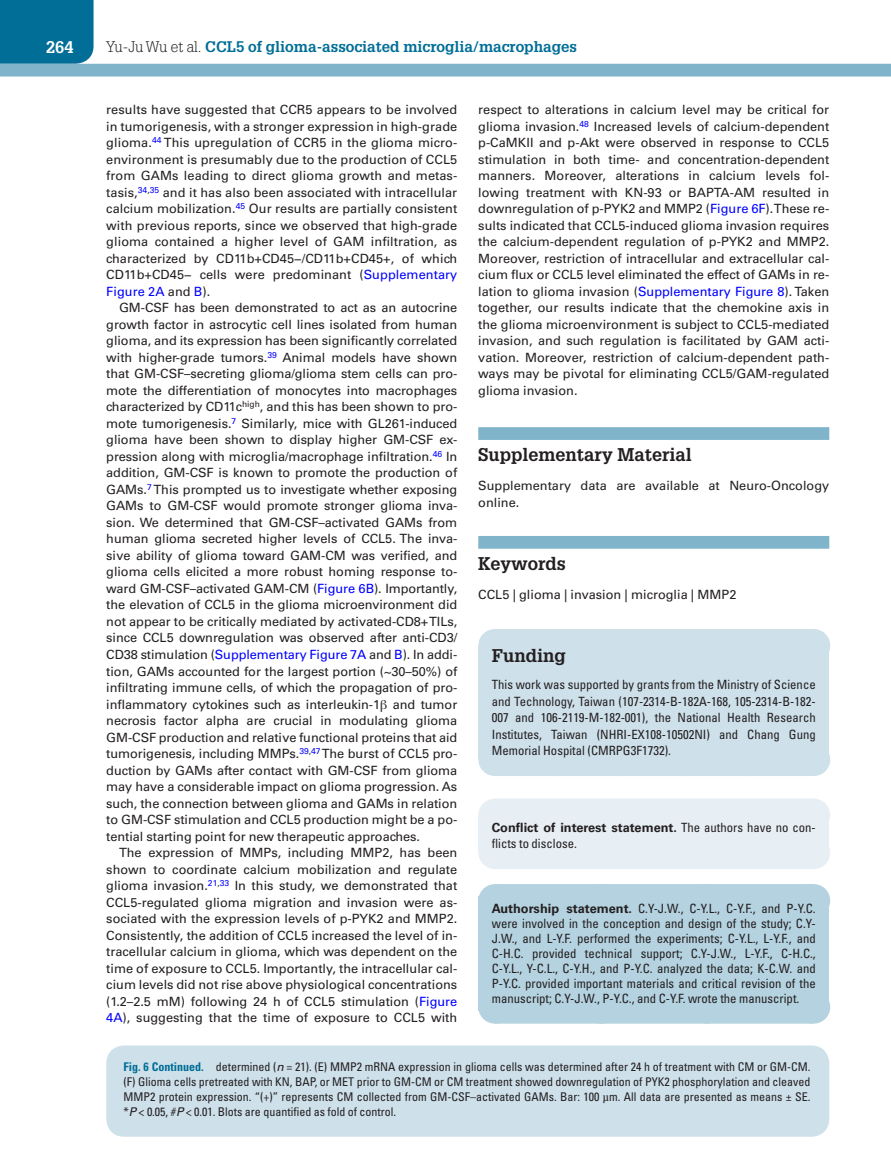
<style>
.page{position:relative;width:891px;height:1175px;background:#fff}
.page>*{position:absolute;margin:0;border:0;box-sizing:border-box;transform-origin:0 0}
.t1{font:700 18px "Glypha LT Std";color:#231f20}
.t2{font:700 16.5px "Glypha LT Std";color:#fff}
.t3{font:700 15px "Glypha LT Std";color:#006e96}
.t4{font:12.75px/16.5px "Univers LT Std";color:#231f20;text-align:justify}
.t5{font:condensed 12.75px/15px "Univers LT Std";color:#231f20;text-align:justify}
.t6{font:condensed 12px/15px "Univers LT Std";color:#231f20;text-align:justify}
.s1{font-weight:300;color:#231f20}
.s2{color:#00f}
.s3{font-family:"Gandhari Unicode"}
.s4{font-weight:700;font-stretch:normal}
.s5{font-weight:700;color:#006e96}
.s6{font-style:italic;font-stretch:normal}
.s7{font-family:"Gandhari Unicode";font-stretch:normal}
</style>
<div class="page">
<div style="left:0;top:0;width:94px;height:64px;background:#006e96"></div>
<div style="left:0;top:64px;width:891px;height:12px;background:#7fb4ca"></div>
<div style="left:478px;top:427px;width:351px;height:13px;background:#7fb4ca"></div>
<div style="left:478px;top:536px;width:351px;height:12px;background:#7fb4ca"></div>
<div style="left:478px;top:646px;width:351px;height:33px;background:#cee0ea"></div>
<div style="left:495px;top:629px;width:318px;height:33px;background:#cee0ea"></div>
<hr style="left:813px;top:629px;width:1px;height:33px;background:#cee0ea">
<div style="left:478px;top:676px;width:351px;height:82px;background:#cee0ea"></div>
<div style="left:495px;top:743px;width:318px;height:33px;background:#cee0ea"></div>
<hr style="left:813px;top:743px;width:1px;height:33px;background:#cee0ea">
<div style="left:478px;top:814px;width:351px;height:37px;background:#e8eff4"></div>
<div style="left:495px;top:798px;width:318px;height:33px;background:#e8eff4"></div>
<hr style="left:813px;top:798px;width:1px;height:33px;background:#e8eff4">
<div style="left:495px;top:836px;width:318px;height:33px;background:#e8eff4"></div>
<svg style="left:561px;top:798px;width:220px;height:1px"></svg>
<hr style="left:813px;top:836px;width:1px;height:33px;background:#e8eff4">
<div style="left:478px;top:896px;width:351px;height:114px;background:#b4d2df"></div>
<div style="left:495px;top:884px;width:318px;height:33px;background:#b4d2df"></div>
<hr style="left:813px;top:884px;width:1px;height:33px;background:#b4d2df">
<div style="left:495px;top:990px;width:318px;height:33px;background:#b4d2df"></div>
<hr style="left:813px;top:990px;width:1px;height:33px;background:#b4d2df">
<div style="left:115px;top:1050px;width:706px;height:73px;background:#cee0ea"></div>
<div style="left:106px;top:1045px;width:723px;height:91px;border:13px solid #cee0ea;border-radius:12px"></div>
<p class="t2" style="left:46px;top:37px;width:29px">264</p>
<p class="t3" style="left:106px;top:37px;width:472px"><span class="s1">Yu-Ju Wu et al.</span> CCL5 of glioma-associated microglia/macrophages</p>
<p class="t4" style="left:106px;top:102px;width:353px">results have suggested that CCR5 appears to be involved in tumorigenesis, with a stronger expression in high-grade glioma.<sup>44</sup> This upregulation of CCR5 in the glioma micro&shy;environment is presumably due to the production of CCL5 from GAMs leading to direct glioma growth and metas&shy;tasis,<sup>34</sup><sup>,</sup><sup>35</sup> and it has also been associated with intracellular calcium mobilization.<sup>45</sup> Our results are partially consistent with previous reports, since we observed that high-grade glioma contained a higher level of GAM infiltration, as characterized by CD11b+CD45−/CD11b+CD45+, of which CD11b+CD45− cells were predominant (<span class="s2">Supplementary Figure 2A</span> and <span class="s2">B</span>).</p>
<p class="t4" style="left:106px;top:300px;width:353px;text-indent:13px">GM-CSF has been demonstrated to act as an autocrine growth factor in astrocytic cell lines isolated from human glioma, and its expression has been significantly correlated with higher-grade tumors.<sup>39</sup> Animal models have shown that GM-CSF–secreting glioma/glioma stem cells can pro&shy;mote the differentiation of monocytes into macrophages characterized by CD11c<sup>high</sup>, and this has been shown to pro&shy;mote tumorigenesis.<sup>7</sup> Similarly, mice with GL261-induced glioma have been shown to display higher GM-CSF ex&shy;pression along with microglia/macrophage infiltration.<sup>46</sup> In addition, GM-CSF is known to promote the production of GAMs.<sup>7</sup> This prompted us to investigate whether exposing GAMs to GM-CSF would promote stronger glioma inva&shy;sion. We determined that GM-CSF–activated GAMs from human glioma secreted higher levels of CCL5. The inva&shy;sive ability of glioma toward GAM-CM was verified, and glioma cells elicited a more robust homing response to&shy;ward GM-CSF–activated GAM-CM (<span class="s2">Figure 6B</span>). Importantly, the elevation of CCL5 in the glioma microenvironment did not appear to be critically mediated by activated-CD8+ TILs, since CCL5 downregulation was observed after anti-CD3/ CD38 stimulation (<span class="s2">Supplementary Figure 7A</span> and <span class="s2">B</span>). In addi&shy;tion, GAMs accounted for the largest portion (~30–50%) of infiltrating immune cells, of which the propagation of pro&shy;inflammatory cytokines such as interleukin-1<span class="s3">β</span> and tumor necrosis factor alpha are crucial in modulating glioma GM-CSF production and relative functional proteins that aid tumorigenesis, including MMPs.<sup>39</sup><sup>,</sup><sup>47</sup> The burst of CCL5 pro&shy;duction by GAMs after contact with GM-CSF from glioma may have a considerable impact on glioma progression. As such, the connection between glioma and GAMs in relation to GM-CSF stimulation and CCL5 production might be a po&shy;tential starting point for new therapeutic approaches.</p>
<p class="t4" style="left:106px;top:844px;width:353px;text-indent:13px">The expression of MMPs, including MMP2, has been shown to coordinate calcium mobilization and regulate glioma invasion.<sup>21</sup><sup>,</sup><sup>33</sup> In this study, we demonstrated that CCL5-regulated glioma migration and invasion were as&shy;sociated with the expression levels of p-PYK2 and MMP2.<br>Consistently, the addition of CCL5 increased the level of in&shy;tracellular calcium in glioma, which was dependent on the time of exposure to CCL5. Importantly, the intracellular cal&shy;cium levels did not rise above physiological concentrations (1.2–2.5 mM) following 24 h of CCL5 stimulation (<span class="s2">Figure 4A</span>), suggesting that the time of exposure to CCL5 with</p>
<p class="t4" style="left:478px;top:102px;width:353px">respect to alterations in calcium level may be critical for glioma invasion.<sup>48</sup> Increased levels of calcium-dependent p-CaMKII and p-Akt were observed in response to CCL5 stimulation in both time- and concentration-dependent manners. Moreover, alterations in calcium levels fol&shy;lowing treatment with KN-93 or BAPTA-AM resulted in downregulation of p-PYK2 and MMP2 (<span class="s2">Figure 6F</span>). These re&shy;sults indicated that CCL5-induced glioma invasion requires the calcium-dependent regulation of p-PYK2 and MMP2.<br>Moreover, restriction of intracellular and extracellular cal&shy;cium flux or CCL5 level eliminated the effect of GAMs in re&shy;lation to glioma invasion (<span class="s2">Supplementary Figure 8</span>). Taken together, our results indicate that the chemokine axis in the glioma microenvironment is subject to CCL5-mediated invasion, and such regulation is facilitated by GAM acti&shy;vation. Moreover, restriction of calcium-dependent path&shy;ways may be pivotal for eliminating CCL5/GAM-regulated glioma invasion.</p>
<h1 class="t1" style="left:478px;top:443px;width:215px">Supplementary Material</h1>
<p class="t4" style="left:478px;top:477px;width:352px">Supplementary data are available at Neuro-Oncology online.</p>
<h1 class="t1" style="left:478px;top:552px;width:89px">Keywords</h1>
<p class="t4" style="left:478px;top:586px;width:260px">CCL5 | glioma | invasion | microglia | MMP2</p>
<h1 class="t1" style="left:492px;top:644px;width:76px">Funding</h1>
<p class="t5" style="left:492px;top:676px;width:326px;line-height:16.5px">This work was supported by grants from the Ministry of Science and Technology, Taiwan (107-2314-B-182A-168, 105-2314-B-182- 007 and 106-2119-M-182-001), the National Health Research Institutes, Taiwan (NHRI-EX108-10502NI) and Chang Gung Memorial Hospital (CMRPG3F1732).</p>
<p class="t5" style="left:492px;top:818px;width:326px;line-height:16.5px"><span class="s4">Conflict of interest statement.</span> The authors have no con&shy;flicts to disclose.</p>
<p class="t5" style="left:492px;top:900px;width:326px"><span class="s4">Authorship statement.</span> C.Y-J.W., C-Y.L., C-Y.F., and P-Y.C. were involved in the conception and design of the study; C.Y-J.W., and L-Y.F. performed the experiments; C-Y.L., L-Y.F., and C-H.C. provided technical support; C.Y-J.W., L-Y.F., C-H.C., C-Y.L., Y-C.L., C-Y.H., and P-Y.C. analyzed the data; K-C.W. and P-Y.C. provided important materials and critical revision of the manuscript; C.Y-J.W., P-Y.C., and C-Y.F. wrote the manuscript.</p>
<p class="t6" style="left:124px;top:1059px;width:689px"><span class="s5">Fig. 6 Continued.</span> determined (<span class="s6">n</span> = 21). (E) MMP2 mRNA expression in glioma cells was determined after 24 h of treatment with CM or GM-CM. (F) Glioma cells pretreated with KN, BAP, or MET prior to GM-CM or CM treatment showed downregulation of PYK2 phosphorylation and cleaved MMP2 protein expression. “(+)” represents CM collected from GM-CSF–activated GAMs. Bar: 100 <span class="s7">µ</span>m. All data are presented as means ± SE. *<span class="s6">P</span> &lt; 0.05, #<span class="s6">P</span> &lt; 0.01. Blots are quantified as fold of control.</p>
</div>
